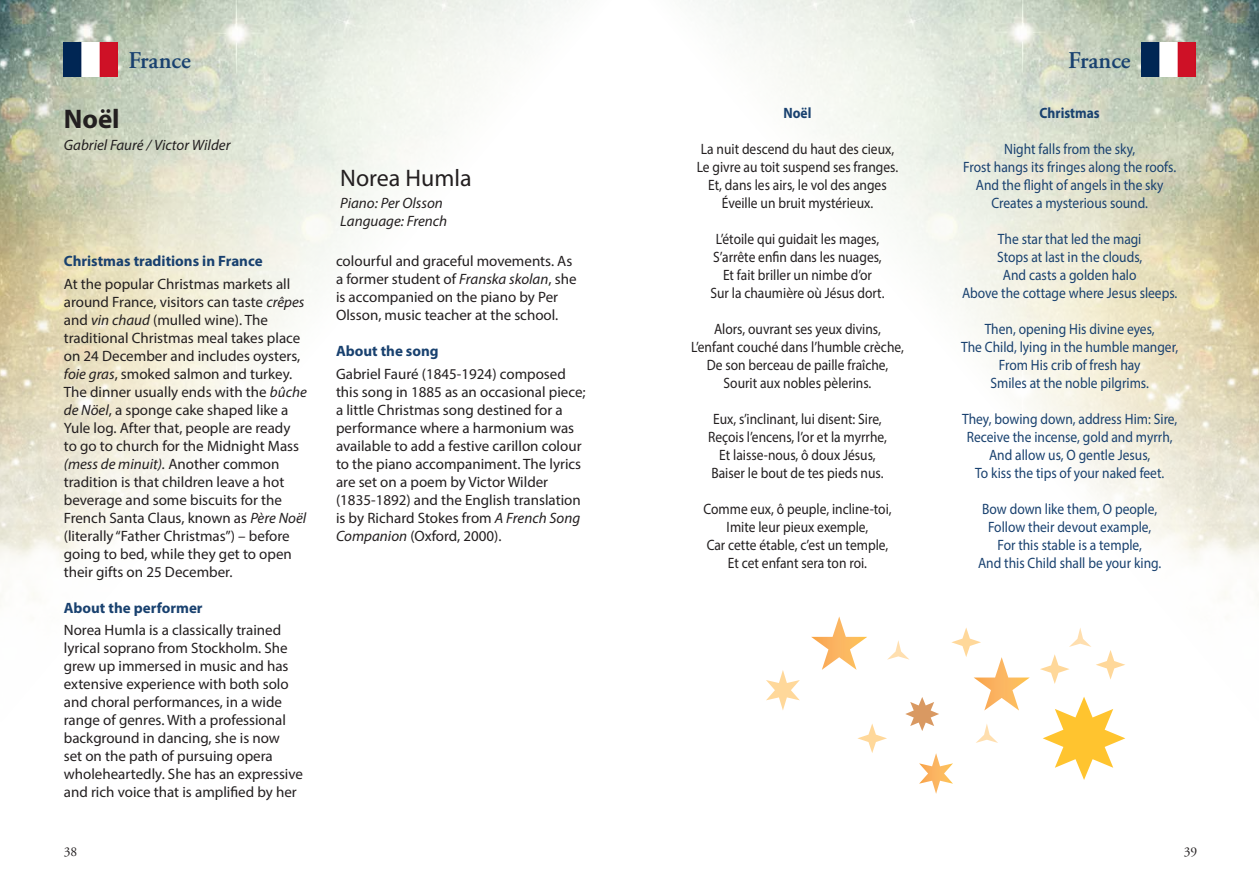
<style>
.page{position:relative;width:1259px;height:893px;background:#fff}
.page>*{position:absolute;margin:0;border:0;box-sizing:border-box;transform-origin:0 0}
.t1{font:700 27px "Myriad Pro";color:#231f20}
.t2{font:600 24px "Adobe Garamond Pro";color:#19416f}
.t3{font:24px "Myriad Pro";color:#231f20}
.t4{font:15px/18px "Myriad Pro";color:#231f20}
.t5{font:15px/18px "Myriad Pro";color:#231f20;text-align:center;scale:.9 1}
.t6{font:15px/18px "Myriad Pro";color:#19416f;text-align:center;scale:.9 1}
.t7{font:700 15px "Myriad Pro";color:#19416f}
.t8{font:italic 15px/18px "Myriad Pro";color:#231f20}
.t9{font:700 15px "Myriad Pro";color:#19416f;scale:.9 1}
.t10{font:13.5px "Adobe Garamond Pro";color:#231f20}
.s1{font-style:italic}
</style>
<div class="page">
<img style="left:0;top:0;width:1259px;height:711px">
<img style="left:1141px;top:43px;width:54px;height:34px">
<svg style="left:905px;top:697px;width:34px;height:34px"></svg>
<svg style="left:1042px;top:697px;width:83px;height:83px"></svg>
<svg style="left:811px;top:616px;width:56px;height:54px"></svg>
<svg style="left:766px;top:670px;width:34px;height:40px"></svg>
<svg style="left:919px;top:753px;width:34px;height:41px"></svg>
<svg style="left:857px;top:724px;width:30px;height:29px"></svg>
<svg style="left:951px;top:627px;width:78px;height:83px"></svg>
<svg style="left:887px;top:640px;width:22px;height:20px"></svg>
<svg style="left:976px;top:724px;width:22px;height:19px"></svg>
<svg style="left:1040px;top:627px;width:85px;height:57px"></svg>
<img style="left:64px;top:43px;width:54px;height:34px">
<svg style="left:452px;top:592px;width:13px;height:12px"></svg>
<svg style="left:1026px;top:592px;width:12px;height:12px"></svg>
<h2 class="t2" style="left:128px;top:47px;width:64px">France</h2>
<h2 class="t2" style="left:1068px;top:47px;width:64px">France</h2>
<h1 class="t1" style="left:64px;top:101px;width:57px">Noël</h1>
<p class="t8" style="left:64px;top:136px;width:168px">Gabriel Fauré / Victor Wilder</p>
<p class="t7" style="left:64px;top:252px;width:200px">Christmas traditions in France</p>
<p class="t4" style="left:64px;top:274px;width:244px">At the popular Christmas markets all around France, visitors can taste <span class="s1">crêpes </span>and <span class="s1">vin chaud</span> (mulled wine). The traditional Christmas meal takes place on 24 December and includes oysters, <span class="s1">foie gras</span>, smoked salmon and turkey.<br>The dinner usually ends with the <span class="s1">bûche de Nöel</span>, a sponge cake shaped like a Yule log. After that, people are ready to go to church for the Midnight Mass <span class="s1">(mess de minuit).</span> Another common tradition is that children leave a hot beverage and some biscuits for the French Santa Claus, known as <span class="s1">Père Noël </span>(literally “Father Christmas”) – before going to bed, while they get to open their gifts on 25 December.</p>
<p class="t7" style="left:64px;top:598px;width:140px">About the performer</p>
<p class="t4" style="left:64px;top:621px;width:241px">Norea Humla is a classically trained lyrical soprano from Stockholm. She grew up immersed in music and has extensive experience with both solo and choral performances, in a wide range of genres. With a professional background in dancing, she is now<br>set on the path of pursuing opera wholeheartedly. She has an expressive and rich voice that is amplified by her</p>
<h2 class="t3" style="left:340px;top:163px;width:133px">Norea Humla</h2>
<p class="t8" style="left:340px;top:194px;width:108px">Piano: Per Olsson<br>Language: French</p>
<p class="t4" style="left:336px;top:252px;width:242px">colourful and graceful movements. As a former student of <span class="s1">Franska skolan</span>, she is accompanied on the piano by Per Olsson, music teacher at the school.</p>
<p class="t7" style="left:336px;top:342px;width:104px">About the song</p>
<p class="t4" style="left:336px;top:364px;width:251px">Gabriel Fauré (1845-1924) composed this song in 1885 as an occasional piece; a little Christmas song destined for a performance where a harmonium was available to add a festive carillon colour to the piano accompaniment. The lyrics are set on a poem by Victor Wilder (1835-1892) and the English translation is by Richard Stokes from <span class="s1">A French Song Companion</span> (Oxford, 2000).</p>
<p class="t9" style="left:783px;top:103px;width:33px">Noël</p>
<p class="t5" style="left:697px;top:139px;width:225px">La nuit descend du haut des cieux, Le givre au toit suspend ses franges.<br>Et, dans les airs, le vol des anges Éveille un bruit mystérieux.</p>
<p class="t5" style="left:710px;top:229px;width:195px">L’étoile qui guidait les mages,<br>S’arrête enfin dans les nuages,<br>Et fait briller un nimbe d’or<br>Sur la chaumière où Jésus dort.</p>
<p class="t5" style="left:691px;top:319px;width:238px">Alors, ouvrant ses yeux divins, L’enfant couché dans l’humble crèche, De son berceau de paille fraîche, Sourit aux nobles pèlerins.</p>
<p class="t5" style="left:708px;top:409px;width:200px">Eux, s’inclinant, lui disent: Sire, Reçois l’encens, l’or et la myrrhe, Et laisse-nous, ô doux Jésus, Baiser le bout de tes pieds nus.</p>
<p class="t5" style="left:703px;top:499px;width:211px">Comme eux, ô peuple, incline-toi,<br>Imite leur pieux exemple,<br>Car cette étable, c’est un temple,<br>Et cet enfant sera ton roi.</p>
<p class="t9" style="left:1039px;top:103px;width:68px">Christmas</p>
<p class="t6" style="left:963px;top:139px;width:238px">Night falls from the sky,<br>Frost hangs its fringes along the roofs.<br>And the flight of angels in the sky<br>Creates a mysterious sound.</p>
<p class="t6" style="left:962px;top:229px;width:241px">The star that led the magi<br>Stops at last in the clouds,<br>And casts a golden halo<br>Above the cottage where Jesus sleeps.</p>
<p class="t6" style="left:961px;top:319px;width:243px">Then, opening His divine eyes,<br>The Child, lying in the humble manger,<br>From His crib of fresh hay<br>Smiles at the noble pilgrims.</p>
<p class="t6" style="left:962px;top:409px;width:241px">They, bowing down, address Him: Sire, Receive the incense, gold and myrrh, And allow us, O gentle Jesus,<br>To kiss the tips of your naked feet.</p>
<p class="t6" style="left:978px;top:499px;width:205px">Bow down like them, O people,<br>Follow their devout example,<br>For this stable is a temple,<br>And this Child shall be your king.</p>
<p class="t10" style="left:64px;top:844px;width:15px">38</p>
<p class="t10" style="left:1183px;top:844px;width:15px">39</p>
</div>
